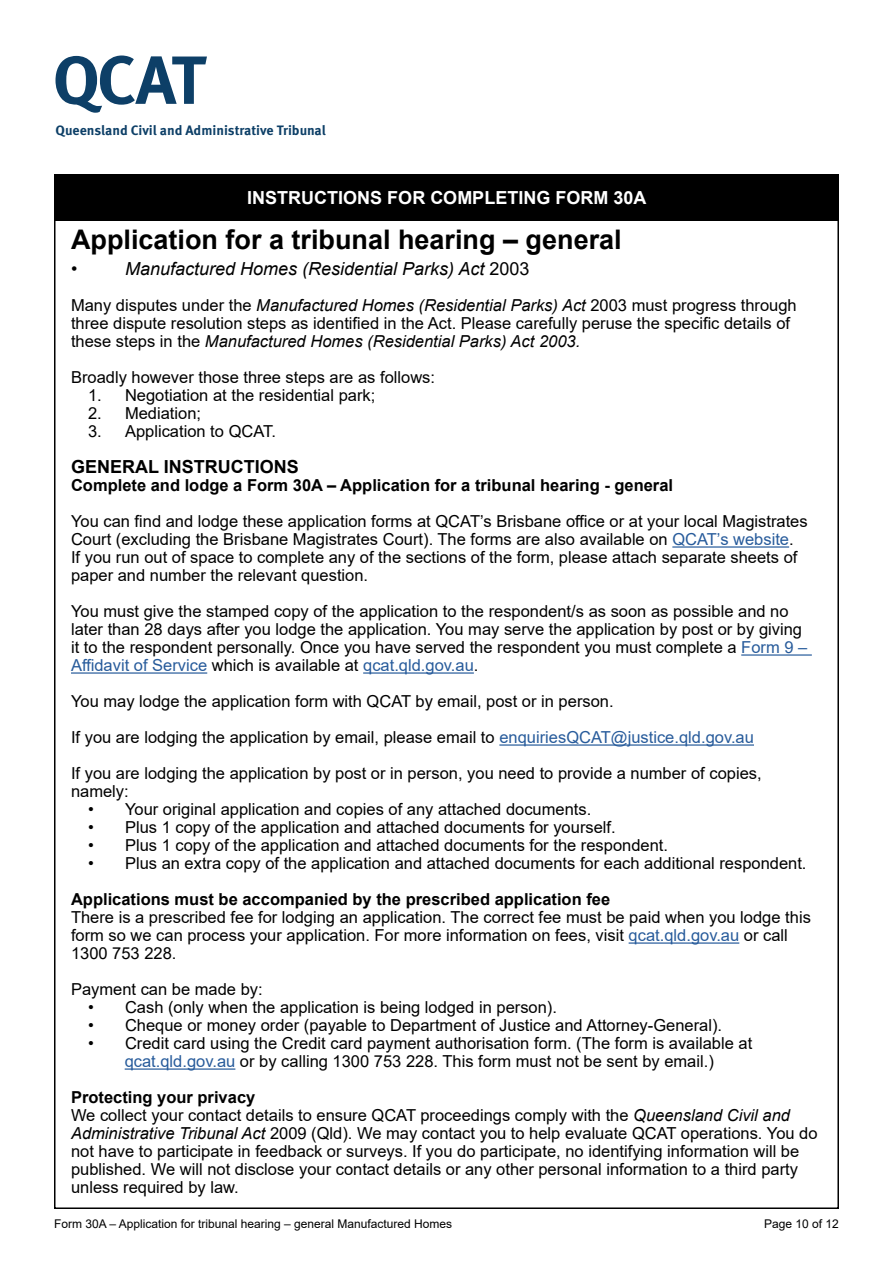
<style>
.page{position:relative;width:893px;height:1263px;background:#fff}
.page>*{position:absolute;margin:0;border:0;box-sizing:border-box;transform-origin:0 0}
.t1{font:700 27px "Arial";color:#000}
.t2{font:italic 18px "Arial";color:#000}
.t3{font:700 18px "Arial";color:#fff}
.t4{font:700 18px "Arial";color:#000}
.t5{font:18px "Arial";color:#000}
.t6{font:16.5px/18px "Arial";color:#000}
.t7{font:700 16.5px "Arial";color:#000}
.t8{font:700 13.65px "Meta Pro";letter-spacing:-.005em;color:#0d3f67}
.t9{font:12px "Arial";color:#000}
.s1{font-style:normal}
.s2{font-style:italic}
.s3{color:#275b9b}
.s4{font-weight:700}
</style>
<div class="page">
<svg style="left:56px;top:56px;width:151px;height:57px"></svg>
<hr style="left:672px;top:546px;width:117px;height:2px;background:#275b9b">
<hr style="left:741px;top:654px;width:71px;height:2px;background:#275b9b">
<hr style="left:71px;top:672px;width:136px;height:2px;background:#275b9b">
<hr style="left:363px;top:672px;width:111px;height:2px;background:#275b9b">
<hr style="left:499px;top:744px;width:255px;height:2px;background:#275b9b">
<hr style="left:629px;top:942px;width:110px;height:2px;background:#275b9b">
<hr style="left:125px;top:1068px;width:110px;height:2px;background:#275b9b">
<div style="left:54px;top:174px;width:785px;height:47px;background:#000"></div>
<p class="t8" style="left:56px;top:120px;width:272px">Queensland Civil and Administrative Tribunal</p>
<p class="t3" style="left:247px;top:185px;width:401px">INSTRUCTIONS FOR COMPLETING FORM 30A</p>
<h1 class="t1" style="left:71px;top:221px;width:552px">Application for a tribunal hearing – general</h1>
<p class="t5" style="left:71px;top:256px;width:8px">•</p>
<p class="t2" style="left:125px;top:257px;width:406px">Manufactured Homes (Residential Parks) Act <span class="s1">2003</span></p>
<p class="t6" style="left:71px;top:296px;width:727px">Many disputes under the <span class="s2">Manufactured Homes (Residential Parks) Act</span> 2003 must progress through three dispute resolution steps as identified in the Act. Please carefully peruse the specific details of these steps in the <span class="s2">Manufactured Homes (Residential Parks) Act 2003.</span></p>
<p class="t6" style="left:71px;top:368px;width:366px">Broadly however those three steps are as follows:</p>
<p class="t6" style="left:88px;top:386px;width:289px">1. Negotiation at the residential park;</p>
<p class="t6" style="left:88px;top:404px;width:115px">2. Mediation;</p>
<p class="t6" style="left:88px;top:422px;width:190px">3. Application to QCAT.</p>
<p class="t4" style="left:71px;top:454px;width:229px">GENERAL INSTRUCTIONS</p>
<p class="t7" style="left:71px;top:474px;width:604px">Complete and lodge a Form 30A – Application for a tribunal hearing - general</p>
<p class="t6" style="left:71px;top:512px;width:738px">You can find and lodge these application forms at QCAT’s Brisbane office or at your local Magistrates Court (excluding the Brisbane Magistrates Court). The forms are also available on <span class="s3">QCAT’s website</span>.<br>If you run out of space to complete any of the sections of the form, please attach separate sheets of paper and number the relevant question.</p>
<p class="t6" style="left:71px;top:602px;width:738px">You must give the stamped copy of the application to the respondent/s as soon as possible and no later than 28 days after you lodge the application. You may serve the application by post or by giving it to the respondent personally. Once you have served the respondent you must complete a <span class="s3">Form 9 – Affidavit of Service</span> which is available at <span class="s3">qcat.qld.gov.au</span>.</p>
<p class="t6" style="left:71px;top:683px;width:692px;line-height:36px">You may lodge the application form with QCAT by email, post or in person.<br>If you are lodging the application by email, please email to <span class="s3">enquiriesQCAT@justice.qld.gov.au<br></span>If you are lodging the application by post or in person, you need to provide a number of copies,</p>
<p class="t6" style="left:71px;top:782px;width:59px">namely:</p>
<p class="t6" style="left:88px;top:800px;width:505px">• Your original application and copies of any attached documents.</p>
<p class="t6" style="left:88px;top:818px;width:529px">• Plus 1 copy of the application and attached documents for yourself.</p>
<p class="t6" style="left:88px;top:836px;width:582px">• Plus 1 copy of the application and attached documents for the respondent.</p>
<p class="t6" style="left:88px;top:854px;width:720px">• Plus an extra copy of the application and attached documents for each additional respondent.</p>
<p class="t7" style="left:71px;top:888px;width:541px">Applications must be accompanied by the prescribed application fee</p>
<p class="t6" style="left:71px;top:908px;width:741px">There is a prescribed fee for lodging an application. The correct fee must be paid when you lodge this form so we can process your application. For more information on fees, visit <span class="s3">qcat.qld.gov.au</span> or call<br>1300 753 228.</p>
<p class="t6" style="left:71px;top:980px;width:193px">Payment can be made by:</p>
<p class="t6" style="left:88px;top:998px;width:470px">• Cash (only when the application is being lodged in person).</p>
<p class="t6" style="left:88px;top:1016px;width:636px">• Cheque or money order (payable to Department of Justice and Attorney-General).</p>
<p class="t6" style="left:88px;top:1034px;width:666px;text-align:center">• Credit card using the Credit card payment authorisation form. (The form is available at <span class="s3">qcat.qld.gov.au</span> or by calling 1300 753 228. This form must not be sent by email.)</p>
<p class="t6" style="left:71px;top:1088px;width:748px"><span class="s4">Protecting your privacy<br></span>We collect your contact details to ensure QCAT proceedings comply with the <span class="s2">Queensland Civil and Administrative Tribunal Act</span> 2009 (Qld). We may contact you to help evaluate QCAT operations. You do not have to participate in feedback or surveys. If you do participate, no identifying information will be published. We will not disclose your contact details or any other personal information to a third party unless required by law.</p>
<p class="t9" style="left:54px;top:1215px;width:400px">Form 30A – Application for tribunal hearing – general Manufactured Homes</p>
<p class="t9" style="left:764px;top:1215px;width:76px">Page 10 of 12</p>
</div>
